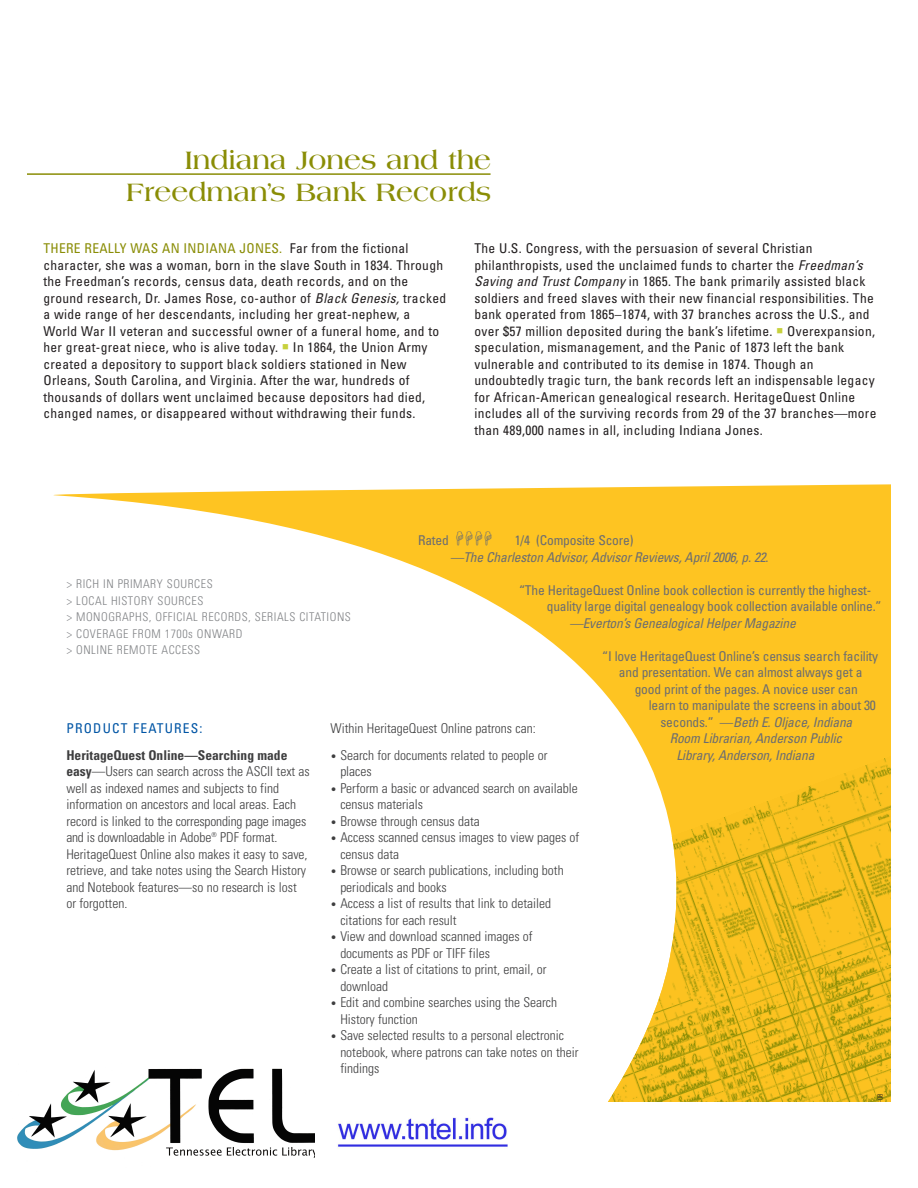
<style>
.page{position:relative;width:918px;height:1188px;background:#fff}
.page>*{position:absolute;margin:0;border:0;box-sizing:border-box;transform-origin:0 0}
.t1{font:700 27px/32.4px "Americana";color:#8a8d06;text-align:right}
.t2{font:condensed 13.5px/16.5px "Univers";letter-spacing:.02em;color:#231f20}
.t3{font:300 condensed 13.5px/16.5px "Univers";color:#3e3e3f}
.t4{font:condensed 13.5px/16.5px "Univers";letter-spacing:-.015em;color:#6c6d70}
.t5{font:italic condensed 13.5px/16.5px "Univers";letter-spacing:-.015em;color:#6c6d70}
.t6{font:condensed 13.5px "Univers";letter-spacing:.09em;color:#0155a5}
.t7{font:300 condensed 12px/16.5px "Univers";letter-spacing:.045em;color:#808285}
.s1{color:#8a8d06}
.s2{font-style:italic}
.s3{color:#c7d13c}
.s4{font-style:normal}
.s5{font-weight:700}
.s6{font-size:10.5px}
</style>
<div class="page">
<svg style="left:53px;top:484px;width:838px;height:264px"></svg>
<img style="left:608px;top:748px;width:283px;height:354px">
<svg style="left:27px;top:173px;width:464px;height:2px"></svg>
<img style="left:17px;top:1068px;width:298px;height:90px">
<img style="left:338px;top:1117px;width:170px;height:30px">
<h1 class="t1" style="left:126px;top:145px;width:367px">Indiana Jones and the<br>Freedman’s Bank Records</h1>
<p class="t2" style="left:43px;top:241px;width:404px"><span class="s1">THERE REALLY WAS AN INDIANA JONES.</span> Far from the fictional character, she was a woman, born in the slave South in 1834. Through the Freedman’s records, census data, death records, and on the ground research, Dr. James Rose, co-author of <span class="s2">Black Genesis,</span> tracked a wide range of her descendants, including her great-nephew, a World War II veteran and successful owner of a funeral home, and to her great-great niece, who is alive today. <span class="s3">■</span> In 1864, the Union Army created a depository to support black soldiers stationed in New Orleans, South Carolina, and Virginia. After the war, hundreds of thousands of dollars went unclaimed because depositors had died, changed names, or disappeared without withdrawing their funds.</p>
<p class="t2" style="left:474px;top:241px;width:404px">The U.S. Congress, with the persuasion of several Christian philanthropists, used the unclaimed funds to charter the <span class="s2">Freedman’s Saving and Trust Company</span> in 1865. The bank primarily assisted black soldiers and freed slaves with their new financial responsibilities. The bank operated from 1865–1874, with 37 branches across the U.S., and over $57 million deposited during the bank’s lifetime. <span class="s3">■</span> Overexpansion, speculation, mismanagement, and the Panic of 1873 left the bank vulnerable and contributed to its demise in 1874. Though an undoubtedly tragic turn, the bank records left an indispensable legacy for African-American genealogical research. HeritageQuest Online includes all of the surviving records from 29 of the 37 branches—more than 489,000 names in all, including Indiana Jones.</p>
<p class="t5" style="left:450px;top:533px;width:320px;text-indent:-32px"><span class="s4">Rated</span> ★★★★ <span class="s4">1/4 (Composite Score)<br></span>—The Charleston Advisor, Advisor Reviews, April 2006, p. 22<span class="s4">.</span></p>
<p class="t4" style="left:547px;top:583px;width:336px;text-indent:-28px">“The HeritageQuest Online book collection is currently the highest&shy;quality large digital genealogy book collection available online.”</p>
<p class="t5" style="left:569px;top:616px;width:228px">—Everton’s Genealogical Helper Magazine</p>
<p class="t4" style="left:602px;top:649px;width:277px">“I love HeritageQuest Online’s census search facility</p>
<p class="t4" style="left:619px;top:665px;width:245px">and presentation. We can almost always get a</p>
<p class="t4" style="left:635px;top:682px;width:225px">good print of the pages. A novice user can</p>
<p class="t4" style="left:649px;top:698px;width:229px">learn to manipulate the screens in about 30</p>
<p class="t5" style="left:660px;top:715px;width:193px"><span class="s4">seconds.” —</span>Beth E. Oljace, Indiana</p>
<p class="t5" style="left:670px;top:731px;width:174px">Room Librarian, Anderson Public</p>
<p class="t5" style="left:676px;top:748px;width:140px">Library, Anderson, Indiana</p>
<p class="t7" style="left:67px;top:577px;width:285px">&gt; RICH IN PRIMARY SOURCES<br>&gt; LOCAL HISTORY SOURCES<br>&gt; MONOGRAPHS, OFFICIAL RECORDS, SERIALS CITATIONS &gt; COVERAGE FROM 1700s ONWARD<br>&gt; ONLINE REMOTE ACCESS</p>
<p class="t6" style="left:66px;top:723px;width:138px">PRODUCT FEATURES:</p>
<p class="t3" style="left:66px;top:748px;width:245px"><span class="s5">HeritageQuest Online—Searching made easy</span>—Users can search across the ASCII text as well as indexed names and subjects to find information on ancestors and local areas. Each record is linked to the corresponding page images and is downloadable in Adobe<sup>®</sup> PDF format.<br>HeritageQuest Online also makes it easy to save, retrieve, and take notes using the Search History and Notebook features—so no research is lost or forgotten.</p>
<p class="t3" style="left:331px;top:721px;width:207px">Within HeritageQuest Online patrons can:</p>
<p class="t3" style="left:340px;top:748px;width:209px;text-indent:-10px"><span class="s6">•</span> Search for documents related to people or places</p>
<p class="t3" style="left:340px;top:781px;width:239px;text-indent:-10px"><span class="s6">•</span> Perform a basic or advanced search on available census materials</p>
<p class="t3" style="left:331px;top:814px;width:151px"><span class="s6">•</span> Browse through census data</p>
<p class="t3" style="left:340px;top:830px;width:240px;text-indent:-10px"><span class="s6">•</span> Access scanned census images to view pages of census data</p>
<p class="t3" style="left:340px;top:863px;width:225px;text-indent:-10px"><span class="s6">•</span> Browse or search publications, including both periodicals and books</p>
<p class="t3" style="left:340px;top:896px;width:212px;text-indent:-10px"><span class="s6">•</span> Access a list of results that link to detailed citations for each result</p>
<p class="t3" style="left:340px;top:929px;width:194px;text-indent:-10px"><span class="s6">•</span> View and download scanned images of documents as PDF or TIFF files</p>
<p class="t3" style="left:340px;top:962px;width:208px;text-indent:-10px"><span class="s6">•</span> Create a list of citations to print, email, or download</p>
<p class="t3" style="left:340px;top:995px;width:218px;text-indent:-10px"><span class="s6">•</span> Edit and combine searches using the Search<br>History function</p>
<p class="t3" style="left:340px;top:1028px;width:240px;text-indent:-10px"><span class="s6">•</span> Save selected results to a personal electronic notebook, where patrons can take notes on their findings</p>
</div>
